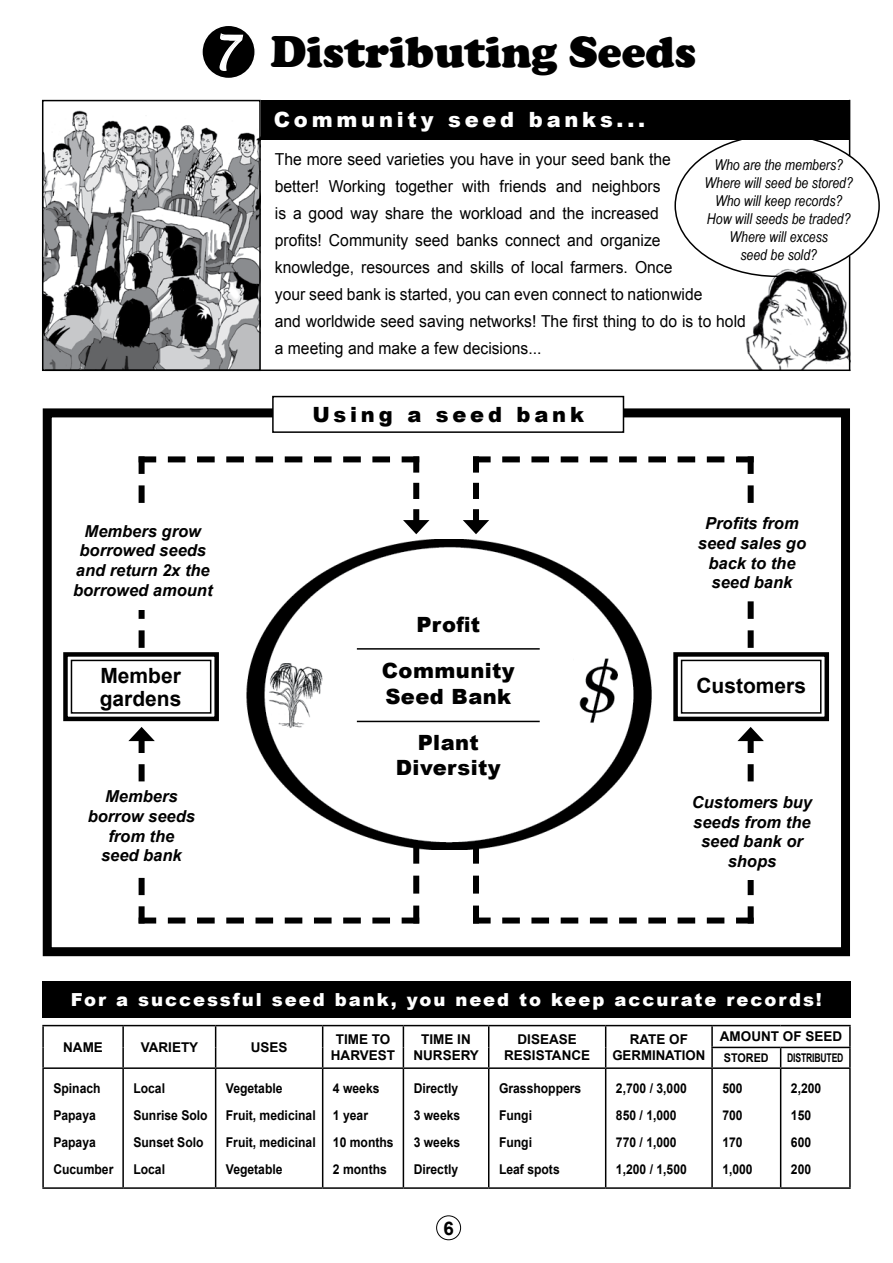
<style>
.page{position:relative;width:893px;height:1263px;background:#fff}
.page>*{position:absolute;margin:0;border:0;box-sizing:border-box;transform-origin:0 0}
.t1{font:900 45px "Cooper";color:#000}
.t2{font:900 21px/25.2px "Arial";letter-spacing:.02em;color:#000}
.t3{font:700 21px/22.5px "Arial";color:#000}
.t4{font:900 21px "Arial";letter-spacing:.18em;color:#fff}
.t5{font:900 21px "Arial";letter-spacing:.18em;color:#000}
.t6{font:700 18.75px "Arial";color:#000}
.t7{font:900 18px "Arial";letter-spacing:.11em;color:#fff}
.t8{font:16.5px/27px "Arial";color:#000;scale:.95 1}
.t9{font:italic 700 16.5px/19.8px "Arial";color:#000;text-align:center}
.t10{font:italic 15px/18px "Arial Narrow";color:#000;text-align:center}
.t11{font:700 13.5px/27px "Arial";color:#000;scale:.9 1}
.t12{font:700 13.5px/16.5px "Arial";color:#000;text-align:center}
.t13{font:700 12px "Arial";letter-spacing:-.02em;color:#000;scale:.72 1}
.t14{font:700 12px "Arial";letter-spacing:-.02em;color:#000;scale:.9 1}
.s1{font-family:"Lucida Handwriting";font-weight:400;font-style:italic;color:#fff}
</style>
<div class="page">
<hr style="left:42px;top:1025px;width:81px;height:1px;background:#000">
<hr style="left:42px;top:1026px;width:2px;height:21px;background:#000">
<hr style="left:123px;top:1025px;width:93px;height:1px;background:#000">
<hr style="left:122px;top:1026px;width:2px;height:21px;background:#000">
<hr style="left:216px;top:1025px;width:107px;height:1px;background:#000">
<hr style="left:323px;top:1025px;width:80px;height:1px;background:#000">
<hr style="left:403px;top:1025px;width:86px;height:1px;background:#000">
<hr style="left:489px;top:1025px;width:117px;height:1px;background:#000">
<hr style="left:606px;top:1025px;width:106px;height:1px;background:#000">
<hr style="left:712px;top:1025px;width:69px;height:1px;background:#000">
<hr style="left:711px;top:1026px;width:2px;height:21px;background:#000">
<hr style="left:781px;top:1025px;width:70px;height:1px;background:#000">
<hr style="left:849px;top:1026px;width:2px;height:21px;background:#000">
<hr style="left:42px;top:1047px;width:2px;height:20px;background:#000">
<hr style="left:122px;top:1047px;width:2px;height:20px;background:#000">
<svg style="left:215px;top:1026px;width:1px;height:41px"></svg>
<svg style="left:322px;top:1026px;width:1px;height:41px"></svg>
<svg style="left:403px;top:1026px;width:1px;height:41px"></svg>
<svg style="left:488px;top:1026px;width:1px;height:41px"></svg>
<svg style="left:605px;top:1026px;width:1px;height:41px"></svg>
<hr style="left:711px;top:1047px;width:70px;height:1px;background:#000">
<svg style="left:711px;top:1048px;width:2px;height:19px"></svg>
<hr style="left:781px;top:1047px;width:70px;height:1px;background:#000">
<svg style="left:780px;top:1048px;width:1px;height:19px"></svg>
<svg style="left:849px;top:1048px;width:2px;height:19px"></svg>
<hr style="left:42px;top:1067px;width:81px;height:2px;background:#000">
<hr style="left:42px;top:1069px;width:2px;height:118px;background:#000">
<hr style="left:123px;top:1067px;width:93px;height:2px;background:#000">
<hr style="left:122px;top:1069px;width:2px;height:118px;background:#000">
<hr style="left:216px;top:1067px;width:107px;height:2px;background:#000">
<hr style="left:215px;top:1069px;width:1px;height:118px;background:#000">
<hr style="left:323px;top:1067px;width:80px;height:2px;background:#000">
<hr style="left:322px;top:1069px;width:1px;height:118px;background:#000">
<hr style="left:403px;top:1067px;width:86px;height:2px;background:#000">
<hr style="left:403px;top:1069px;width:1px;height:118px;background:#000">
<hr style="left:489px;top:1067px;width:117px;height:2px;background:#000">
<hr style="left:488px;top:1069px;width:1px;height:118px;background:#000">
<hr style="left:606px;top:1067px;width:106px;height:2px;background:#000">
<hr style="left:605px;top:1069px;width:1px;height:118px;background:#000">
<hr style="left:712px;top:1067px;width:69px;height:2px;background:#000">
<hr style="left:711px;top:1069px;width:2px;height:118px;background:#000">
<hr style="left:781px;top:1067px;width:70px;height:2px;background:#000">
<hr style="left:780px;top:1069px;width:1px;height:118px;background:#000">
<hr style="left:849px;top:1069px;width:2px;height:118px;background:#000">
<hr style="left:42px;top:1187px;width:81px;height:2px;background:#000">
<hr style="left:123px;top:1187px;width:93px;height:2px;background:#000">
<hr style="left:216px;top:1187px;width:107px;height:2px;background:#000">
<hr style="left:323px;top:1187px;width:80px;height:2px;background:#000">
<hr style="left:403px;top:1187px;width:86px;height:2px;background:#000">
<hr style="left:489px;top:1187px;width:117px;height:2px;background:#000">
<hr style="left:606px;top:1187px;width:106px;height:2px;background:#000">
<hr style="left:712px;top:1187px;width:69px;height:2px;background:#000">
<hr style="left:781px;top:1187px;width:70px;height:2px;background:#000">
<div style="left:202px;top:25px;width:53px;height:54px;background:#000;border-radius:50%"></div>
<div style="left:201px;top:25px;width:55px;height:54px;border:2px solid #fff;border-radius:50%"></div>
<svg style="left:219px;top:25px;width:25px;height:46px"></svg>
<div style="left:436px;top:1215px;width:25px;height:25px;border:1px solid #000;border-radius:50%"></div>
<hr style="left:849px;top:100px;width:1px;height:56px;background:#000">
<img style="left:745px;top:267px;width:104px;height:102px">
<div style="left:253px;top:100px;width:597px;height:40px;background:#000"></div>
<img style="left:45px;top:103px;width:213px;height:265px">
<div style="left:42px;top:100px;width:219px;height:271px;border:2px solid #000"></div>
<hr style="left:45px;top:369px;width:805px;height:2px;background:#000">
<hr style="left:849px;top:256px;width:1px;height:115px;background:#000">
<svg style="left:463px;top:456px;width:367px;height:467px"></svg>
<div style="left:681px;top:660px;width:140px;height:54px;border:2px solid #000"></div>
<svg style="left:63px;top:456px;width:366px;height:467px"></svg>
<div style="left:71px;top:660px;width:140px;height:54px;border:2px solid #000"></div>
<img style="left:242px;top:539px;width:410px;height:311px">
<div style="left:43px;top:408px;width:807px;height:548px;border:9px solid #000"></div>
<div style="left:273px;top:397px;width:350px;height:35px;background:#fff"></div>
<div style="left:272px;top:396px;width:352px;height:37px;border:2px solid #000"></div>
<div style="left:324px;top:593px;width:248px;height:206px;background:#fff"></div>
<div style="left:690px;top:511px;width:123px;height:83px;background:#fff"></div>
<div style="left:690px;top:783px;width:123px;height:97px;background:#fff"></div>
<div style="left:67px;top:511px;width:152px;height:99px;background:#fff"></div>
<div style="left:80px;top:783px;width:123px;height:85px;background:#fff"></div>
<hr style="left:357px;top:721px;width:183px;height:1px;background:#000">
<hr style="left:357px;top:648px;width:183px;height:2px;background:#000">
<div style="left:42px;top:981px;width:808px;height:37px;background:#000"></div>
<h1 class="t1" style="left:211px;top:26px;width:487px"><span class="s1">7</span> Distributing Seeds</h1>
<p class="t4" style="left:274px;top:108px;width:373px">Community seed banks...</p>
<p class="t8" style="left:275px;top:146px;width:497px">The more seed varieties you have in your seed bank the<br>better! Working together with friends and neighbors<br>is a good way share the workload and the increased<br>profits! Community seed banks connect and organize<br>knowledge, resources and skills of local farmers. Once<br>your seed bank is started, you can even connect to nationwide<br>and worldwide seed saving networks! The first thing to do is to hold a meeting and make a few decisions...</p>
<p class="t10" style="left:705px;top:156px;width:150px">Who are the members?<br>Where will seed be stored?<br>Who will keep records?<br>How will seeds be traded?<br>Where will excess<br>seed be sold?</p>
<p class="t9" style="left:73px;top:522px;width:141px">Members grow borrowed seeds and return 2x the borrowed amount</p>
<p class="t3" style="left:100px;top:664px;width:83px">Member gardens</p>
<p class="t9" style="left:88px;top:787px;width:109px">Members borrow seeds from the seed bank</p>
<p class="t5" style="left:312px;top:403px;width:273px">Using a seed bank</p>
<p class="t2" style="left:416px;top:612px;width:65px">Profit</p>
<p class="t2" style="left:382px;top:658px;width:134px">Community<br>Seed Bank</p>
<p class="t2" style="left:396px;top:730px;width:106px;text-align:center">Plant<br>Diversity</p>
<p class="t9" style="left:698px;top:514px;width:110px">Profits from seed sales go back to the seed bank</p>
<p class="t3" style="left:696px;top:675px;width:111px">Customers</p>
<p class="t9" style="left:692px;top:793px;width:122px">Customers buy seeds from the seed bank or shops</p>
<p class="t7" style="left:71px;top:990px;width:753px">For a successful seed bank, you need to keep accurate records!</p>
<p class="t12" style="left:63px;top:1039px;width:41px">NAME</p>
<p class="t12" style="left:141px;top:1039px;width:59px">VARIETY</p>
<p class="t12" style="left:251px;top:1039px;width:38px">USES</p>
<p class="t12" style="left:331px;top:1030px;width:60px;text-align:left;text-indent:5px">TIME TO<br>HAR</p>
<p class="t12" style="left:360px;top:1047px;width:37px">VEST</p>
<p class="t12" style="left:413px;top:1030px;width:67px">TIME IN<br>NURSERY</p>
<p class="t12" style="left:504px;top:1030px;width:88px">DISEASE<br>RESISTANCE</p>
<p class="t12" style="left:612px;top:1030px;width:95px">RATE OF<br>GERMINATION</p>
<p class="t12" style="left:720px;top:1028px;width:124px">AMOUNT OF SEED</p>
<p class="t14" style="left:724px;top:1051px;width:51px">STORED</p>
<p class="t13" style="left:787px;top:1051px;width:80px">DISTRIBUTED</p>
<p class="t11" style="left:53px;top:1074px;width:68px">Spinach<br>Papaya<br>Papaya<br>Cucumber</p>
<p class="t11" style="left:133px;top:1074px;width:84px">Local<br>Sunrise Solo<br>Sunset Solo<br>Local</p>
<p class="t11" style="left:226px;top:1074px;width:101px">Vegetable<br>Fruit, medicinal<br>Fruit, medicinal<br>Vegetable</p>
<p class="t11" style="left:333px;top:1074px;width:69px">4 weeks<br>1 year<br>10 months<br>2 months</p>
<p class="t11" style="left:414px;top:1074px;width:53px">Directly<br>3 weeks<br>3 weeks<br>Directly</p>
<p class="t11" style="left:499px;top:1074px;width:93px">Grasshoppers<br>Fungi<br>Fungi<br>Leaf spots</p>
<p class="t11" style="left:616px;top:1074px;width:80px">2,700 / 3,000<br>850 / 1,000<br>770 / 1,000<br>1,200 / 1,500</p>
<p class="t11" style="left:722px;top:1074px;width:35px">500<br>700<br>170<br>1,000</p>
<p class="t11" style="left:791px;top:1074px;width:35px">2,200<br>150<br>600<br>200</p>
<p class="t6" style="left:443px;top:1217px;width:12px">6</p>
</div>
